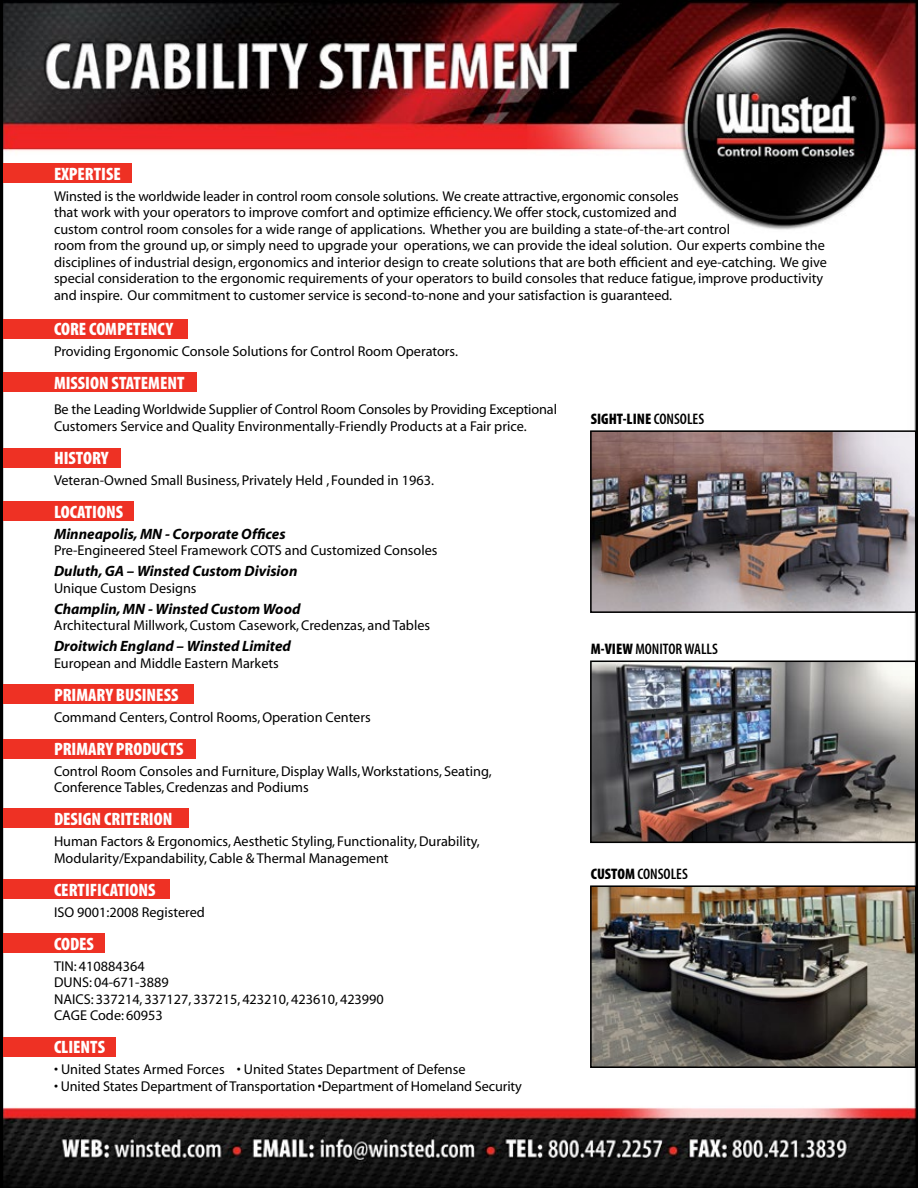
<style>
.page{position:relative;width:918px;height:1188px;background:#fff}
.page>*{position:absolute;margin:0;border:0;box-sizing:border-box;transform-origin:0 0}
.t1{font:900 condensed 18px "Myriad Pro";color:#fff}
.t2{font:600 condensed 15.3px "Myriad Pro";color:#000}
.t3{font:900 condensed 15.3px "Myriad Pro";color:#000}
.t4{font:italic 700 15px "Myriad";color:#000}
.t5{font:14.25px/16.5px "Myriad";color:#000}
.s1{font-weight:600}
.s2{font-weight:900}
</style>
<div class="page">
<img style="left:3px;top:0;width:915px;height:1188px">
<img style="left:593px;top:433px;width:320px;height:177px">
<div style="left:590px;top:430px;width:326px;height:183px;border:2px solid #000"></div>
<img style="left:593px;top:664px;width:320px;height:176px">
<div style="left:590px;top:661px;width:326px;height:182px;border:2px solid #000"></div>
<img style="left:593px;top:888px;width:320px;height:177px">
<div style="left:590px;top:885px;width:326px;height:183px;border:2px solid #000"></div>
<div style="left:0;top:448px;width:121px;height:20px;background:#ee3124"></div>
<div style="left:0;top:501px;width:134px;height:20px;background:#ee3124"></div>
<div style="left:0;top:372px;width:197px;height:20px;background:#ee3124"></div>
<div style="left:0;top:319px;width:187px;height:19px;background:#ee3124"></div>
<div style="left:0;top:164px;width:131px;height:19px;background:#ee3124"></div>
<div style="left:0;top:685px;width:193px;height:19px;background:#ee3124"></div>
<div style="left:0;top:739px;width:196px;height:19px;background:#ee3124"></div>
<div style="left:0;top:809px;width:189px;height:19px;background:#ee3124"></div>
<div style="left:0;top:880px;width:170px;height:19px;background:#ee3124"></div>
<div style="left:0;top:1037px;width:116px;height:20px;background:#ee3124"></div>
<div style="left:0;top:934px;width:104px;height:19px;background:#ee3124"></div>
<hr style="left:0;top:0;width:3px;height:1188px;background:#000">
<p class="t1" style="left:54px;top:164px;width:68px">EXPERTISE</p>
<p class="t5" style="left:54px;top:188px;width:775px">Winsted is the worldwide leader in control room console solutions. We create attractive, ergonomic consoles<br>that work with your operators to improve comfort and optimize efficiency. We offer stock, customized and<br>custom control room consoles for a wide range of applications. Whether you are building a state-of-the-art control<br>room from the ground up, or simply need to upgrade your operations, we can provide the ideal solution. Our experts combine the disciplines of industrial design, ergonomics and interior design to create solutions that are both efficient and eye-catching. We give special consideration to the ergonomic requirements of your operators to build consoles that reduce fatigue, improve productivity and inspire. Our commitment to customer service is second-to-none and your satisfaction is guaranteed.</p>
<p class="t1" style="left:54px;top:319px;width:121px">CORE COMPETENCY</p>
<p class="t5" style="left:54px;top:343px;width:406px">Providing Ergonomic Console Solutions for Control Room Operators.</p>
<p class="t1" style="left:54px;top:373px;width:132px">MISSION STATEMENT</p>
<p class="t5" style="left:54px;top:402px;width:505px">Be the Leading Worldwide Supplier of Control Room Consoles by Providing Exceptional<br>Customers Service and Quality Environmentally-Friendly Products at a Fair price.</p>
<p class="t1" style="left:54px;top:448px;width:56px">HISTORY</p>
<p class="t5" style="left:54px;top:472px;width:382px">Veteran-Owned Small Business, Privately Held , Founded in 1963.</p>
<p class="t1" style="left:54px;top:502px;width:71px">LOCATIONS</p>
<p class="t4" style="left:54px;top:526px;width:233px">Minneapolis, MN - Corporate Offices</p>
<p class="t5" style="left:54px;top:543px;width:385px">Pre-Engineered Steel Framework COTS and Customized Consoles</p>
<p class="t4" style="left:54px;top:564px;width:245px">Duluth, GA – Winsted Custom Division</p>
<p class="t5" style="left:54px;top:580px;width:144px">Unique Custom Designs</p>
<p class="t4" style="left:54px;top:601px;width:248px">Champlin, MN - Winsted Custom Wood</p>
<p class="t5" style="left:54px;top:618px;width:378px">Architectural Millwork, Custom Casework, Credenzas, and Tables</p>
<p class="t4" style="left:54px;top:639px;width:238px">Droitwich England – Winsted Limited</p>
<p class="t5" style="left:54px;top:655px;width:226px">European and Middle Eastern Markets</p>
<p class="t1" style="left:54px;top:685px;width:126px">PRIMARY BUSINESS</p>
<p class="t5" style="left:54px;top:709px;width:318px">Command Centers, Control Rooms, Operation Centers</p>
<p class="t1" style="left:54px;top:739px;width:131px">PRIMARY PRODUCTS</p>
<p class="t5" style="left:54px;top:763px;width:439px">Control Room Consoles and Furniture, Display Walls, Workstations, Seating,<br>Conference Tables, Credenzas and Podiums</p>
<p class="t1" style="left:54px;top:809px;width:120px">DESIGN CRITERION</p>
<p class="t5" style="left:54px;top:834px;width:427px">Human Factors &amp; Ergonomics, Aesthetic Styling, Functionality, Durability,<br>Modularity/Expandability, Cable &amp; Thermal Management</p>
<p class="t1" style="left:54px;top:880px;width:103px">CERTIFICATIONS</p>
<p class="t5" style="left:54px;top:904px;width:153px">ISO 9001:2008 Registered</p>
<p class="t1" style="left:54px;top:934px;width:41px">CODES</p>
<p class="t5" style="left:54px;top:958px;width:331px">TIN: 410884364<br>DUNS: 04-671-3889<br>NAICS: 337214, 337127, 337215, 423210, 423610, 423990<br>CAGE Code: 60953</p>
<p class="t1" style="left:54px;top:1037px;width:53px">CLIENTS</p>
<p class="t5" style="left:54px;top:1062px;width:413px">• United States Armed Forces • United States Department of Defense</p>
<p class="t5" style="left:54px;top:1078px;width:470px">• United States Department of Transportation •Department of Homeland Security</p>
<p class="t3" style="left:591px;top:411px;width:115px">SIGHT-LINE <span class="s1">CONSOLES</span></p>
<p class="t2" style="left:591px;top:640px;width:129px"><span class="s2">M-VIEW</span> MONITOR WALLS</p>
<p class="t2" style="left:591px;top:865px;width:98px"><span class="s2">CUSTOM</span> CONSOLES</p>
</div>
